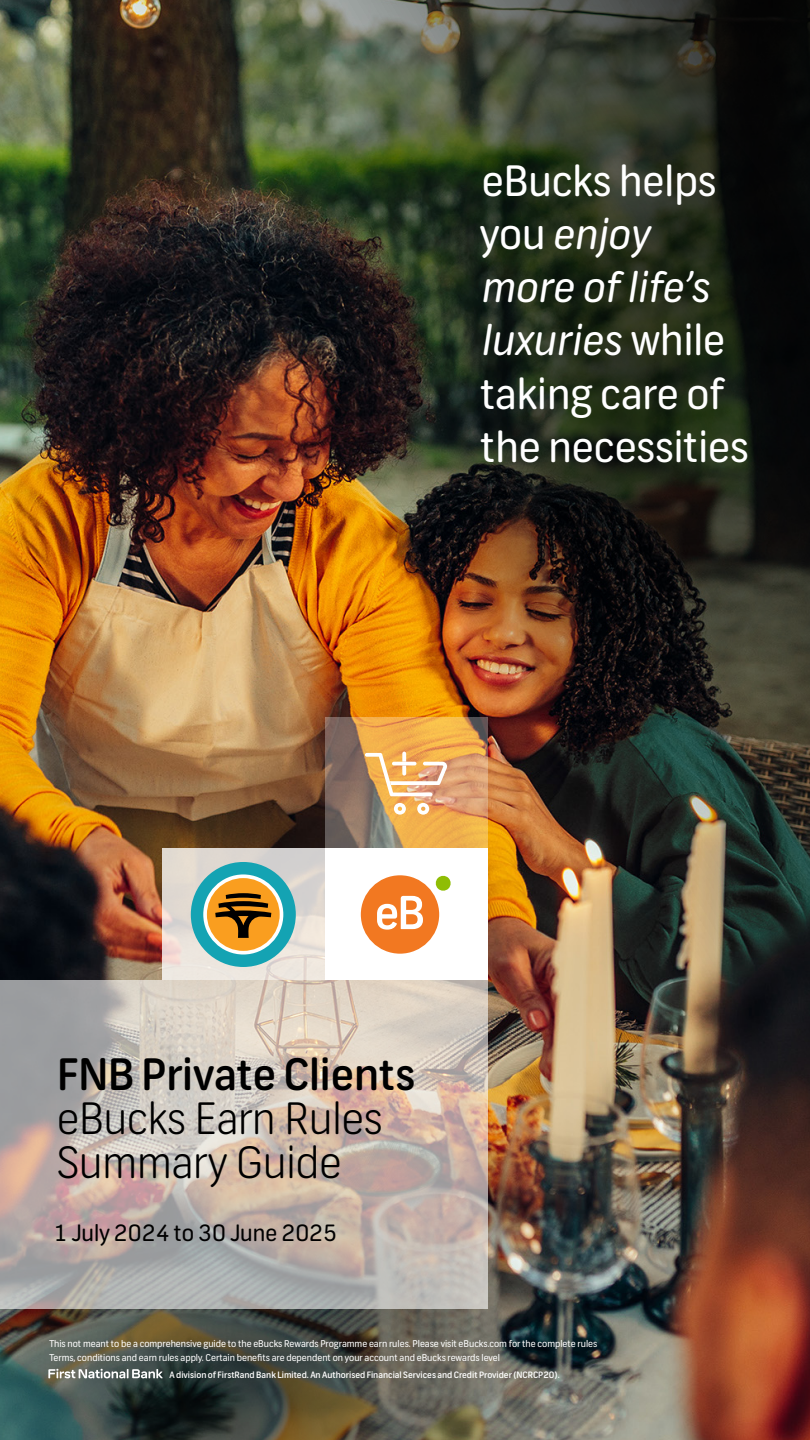
<style>
.page{position:relative;width:810px;height:1440px;background:#fff}
.page>*{position:absolute;margin:0;border:0;box-sizing:border-box;transform-origin:0 0}
.t1{font:300 43.35px/44.1px "FNB Sans";color:#000}
.t2{font:500 43.35px "FNB Sans";color:#000}
.t3{font:41.92px/53.1px "FNB Sans";color:#fff}
.t4{font:22.5px "FNB Sans";color:#000}
.t5{font:9.38px "FNB Sans";color:#fff}
.t6{font:500 8.77px "FNB Sans";color:#fff}
.s1{font-style:italic}
</style>
<div class="page">
<img style="left:0;top:0;width:810px;height:1440px">
<svg style="left:162px;top:849px;width:163px;height:131px;background:#e3dcd5"></svg>
<div style="left:325px;top:849px;width:162px;height:131px;background:#fff"></div>
<div style="left:191px;top:862px;width:105px;height:105px;background:#14a3b3;border-radius:50%"></div>
<svg style="left:203px;top:874px;width:80px;height:81px"></svg>
<svg style="left:361px;top:875px;width:90px;height:79px"></svg>
<svg style="left:325px;top:717px;width:162px;height:132px;background:#9e8261"></svg>
<svg style="left:0;top:980px;width:487px;height:329px;background:#c4b8b0"></svg>
<img style="left:347px;top:0;width:463px;height:831px">
<svg style="left:48px;top:1369px;width:115px;height:9px"></svg>
<h2 class="t3" style="left:480px;top:155px;width:270px">eBucks helps you <span class="s1">enjoy more of life’s luxuries</span> while taking care of the necessities</h2>
<h1 class="t2" style="left:57px;top:1048px;width:360px">FNB Private Clients</h1>
<h1 class="t1" style="left:57px;top:1097px;width:327px">eBucks Earn Rules<br>Summary Guide</h1>
<h3 class="t4" style="left:54px;top:1219px;width:285px">1 July 2024 to 30 June 2025</h3>
<p class="t5" style="left:49px;top:1338px;width:549px">This not meant to be a comprehensive guide to the eBucks Rewards Programme earn rules. Please visit eBucks.com for the complete rules</p>
<p class="t5" style="left:49px;top:1352px;width:452px">Terms, conditions and earn rules apply. Certain benefits are dependent on your account and eBucks rewards level</p>
<p class="t6" style="left:169px;top:1370px;width:392px">A division of FirstRand Bank Limited. An Authorised Financial Services and Credit Provider (NCRCP20).</p>
</div>
